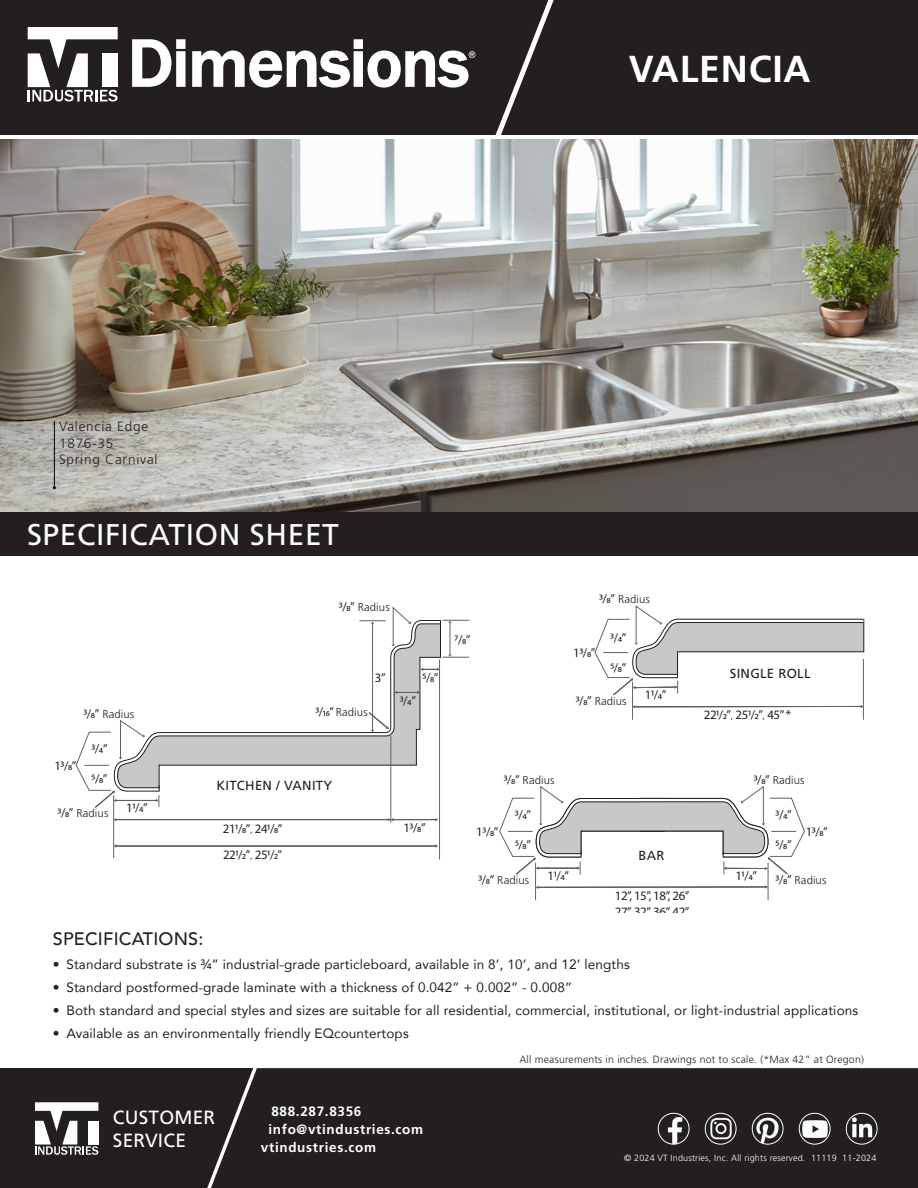
<style>
.page{position:relative;width:918px;height:1188px;background:#fff}
.page>*{position:absolute;margin:0;border:0;box-sizing:border-box;transform-origin:0 0}
.t1{font:700 37.5px "Frutiger LT Pro";letter-spacing:.02em;color:#fff}
.t2{font:30px "Frutiger LT Pro";letter-spacing:.02em;color:#fff}
.t3{font:19.05px/23px "Frutiger LT Pro";letter-spacing:.01em;color:#fff}
.t4{font:500 18px "Avenir";letter-spacing:.01em;color:#231f20}
.t5{font:13.5px "Avenir";letter-spacing:.01em;color:#231f20}
.t6{font:700 13.5px "Frutiger LT Pro";letter-spacing:.05em;color:#fff}
.t7{font:300 13.5px/16.5px "Frutiger LT Pro";letter-spacing:.06em;color:#231f20}
.t8{font:13.05px "Frutiger LT Pro";letter-spacing:.02em;color:#231f20}
.t9{font:12.9px/15.5px "Myriad Pro";color:#231f20}
.t10{font:300 11.25px "Frutiger LT Pro";letter-spacing:.01em;color:#231f20}
.t11{font:300 10.5px "Frutiger LT Pro";letter-spacing:.02em;color:#231f20}
.t12{font:300 9px "Frutiger LT Pro";letter-spacing:.02em;color:#fff}
.s1{font-family:"Myriad Pro";font-weight:400;font-size:12.9px}
</style>
<div class="page">
<div style="left:253px;top:1068px;width:665px;height:120px;background:#231f20"></div>
<svg style="left:0;top:1068px;width:253px;height:120px"></svg>
<img style="left:752px;top:1113px;width:31px;height:31px;border-radius:15px">
<div style="left:752px;top:1113px;width:31px;height:32px;border:1px solid #fff;border-radius:50%"></div>
<img style="left:658px;top:1113px;width:29px;height:31px">
<div style="left:658px;top:1113px;width:31px;height:32px;border:1px solid #fff;border-radius:50%"></div>
<img style="left:846px;top:1113px;width:31px;height:31px;border-radius:15px">
<div style="left:846px;top:1113px;width:32px;height:32px;border:1px solid #fff;border-radius:50%"></div>
<img style="left:705px;top:1113px;width:31px;height:31px;border-radius:15px">
<div style="left:705px;top:1113px;width:31px;height:32px;border:1px solid #fff;border-radius:50%"></div>
<img style="left:799px;top:1113px;width:31px;height:31px;border-radius:15px">
<div style="left:799px;top:1113px;width:31px;height:32px;border:1px solid #fff;border-radius:50%"></div>
<div style="left:0;top:0;width:501px;height:135px;background:#231f20"></div>
<div style="left:501px;top:0;width:417px;height:135px;background:#231f20"></div>
<svg style="left:28px;top:27px;width:90px;height:75px"></svg>
<svg style="left:131px;top:38px;width:344px;height:50px"></svg>
<div style="left:0;top:512px;width:918px;height:43px;background:#231f20"></div>
<img style="left:0;top:140px;width:918px;height:372px">
<hr style="left:54px;top:421px;width:1px;height:67px;background:#040503">
<svg style="left:145px;top:620px;width:296px;height:172px"></svg>
<hr style="left:113px;top:795px;width:1px;height:63px;background:#636366">
<hr style="left:115px;top:800px;width:42px;height:1px;background:#636366">
<svg style="left:155px;top:785px;width:5px;height:22px"></svg>
<hr style="left:372px;top:623px;width:1px;height:108px;background:#636366">
<svg style="left:359px;top:620px;width:27px;height:4px"></svg>
<hr style="left:450px;top:622px;width:1px;height:34px;background:#636366">
<svg style="left:395px;top:691px;width:24px;height:3px"></svg>
<svg style="left:421px;top:668px;width:18px;height:3px"></svg>
<hr style="left:439px;top:659px;width:1px;height:200px;background:#636366">
<hr style="left:390px;top:736px;width:1px;height:86px;background:#636366">
<hr style="left:392px;top:819px;width:45px;height:1px;background:#636366">
<hr style="left:115px;top:819px;width:274px;height:1px;background:#636366">
<svg style="left:388px;top:818px;width:6px;height:3px"></svg>
<hr style="left:115px;top:846px;width:322px;height:1px;background:#636366">
<hr style="left:632px;top:682px;width:1px;height:38px;background:#636366">
<hr style="left:863px;top:659px;width:1px;height:61px;background:#636366">
<hr style="left:634px;top:706px;width:228px;height:1px;background:#636366">
<hr style="left:535px;top:863px;width:1px;height:37px;background:#636366">
<hr style="left:768px;top:863px;width:1px;height:37px;background:#636366">
<hr style="left:537px;top:887px;width:229px;height:1px;background:#636366">
<svg style="left:440px;top:620px;width:29px;height:6px"></svg>
<svg style="left:443px;top:654px;width:26px;height:4px"></svg>
<svg style="left:392px;top:606px;width:19px;height:40px"></svg>
<svg style="left:368px;top:711px;width:21px;height:21px"></svg>
<svg style="left:75px;top:720px;width:70px;height:88px"></svg>
<svg style="left:594px;top:605px;width:270px;height:91px"></svg>
<svg style="left:499px;top:786px;width:306px;height:89px"></svg>
<h1 class="t1" style="left:629px;top:46px;width:183px">VALENCIA</h1>
<p class="t7" style="left:59px;top:418px;width:100px">Valencia Edge<br>1876-35<br>Spring Carnival</p>
<h2 class="t2" style="left:27px;top:517px;width:313px">SPECIFICATION SHEET</h2>
<p class="t10" style="left:83px;top:707px;width:52px"><span class="s1">3/8”</span> Radius</p>
<p class="t9" style="left:91px;top:741px;width:18px">3/4”</p>
<p class="t9" style="left:92px;top:771px;width:17px">5/8”</p>
<p class="t9" style="left:54px;top:758px;width:24px">13/8”</p>
<p class="t10" style="left:57px;top:807px;width:52px"><span class="s1">3/8”</span> Radius</p>
<p class="t9" style="left:126px;top:800px;width:23px">11/4”</p>
<p class="t10" style="left:339px;top:600px;width:52px"><span class="s1">3/8”</span> Radius</p>
<p class="t9" style="left:375px;top:670px;width:12px">3”</p>
<p class="t10" style="left:315px;top:705px;width:54px"><span class="s1">3/16”</span> Radius</p>
<p class="t9" style="left:423px;top:670px;width:17px">5/8”</p>
<p class="t9" style="left:400px;top:693px;width:18px">3/4”</p>
<p class="t9" style="left:455px;top:632px;width:17px">7/8”</p>
<p class="t10" style="left:599px;top:593px;width:52px"><span class="s1">3/8”</span> Radius</p>
<p class="t9" style="left:610px;top:630px;width:18px">3/4”</p>
<p class="t9" style="left:610px;top:659px;width:17px">5/8”</p>
<p class="t9" style="left:573px;top:645px;width:24px">13/8”</p>
<p class="t10" style="left:576px;top:694px;width:52px"><span class="s1">3/8”</span> Radius</p>
<p class="t9" style="left:645px;top:687px;width:23px">11/4”</p>
<p class="t8" style="left:730px;top:666px;width:82px">SINGLE ROLL</p>
<p class="t9" style="left:704px;top:707px;width:89px">221/2”, 251/2”, 45” *</p>
<p class="t8" style="left:217px;top:778px;width:117px">KITCHEN / VANITY</p>
<p class="t9" style="left:223px;top:820px;width:61px">211/8”, 241/8”</p>
<p class="t9" style="left:403px;top:820px;width:24px">13/8”</p>
<p class="t9" style="left:223px;top:847px;width:61px">221/2”, 251/2”</p>
<p class="t10" style="left:504px;top:773px;width:52px"><span class="s1">3/8”</span> Radius</p>
<p class="t9" style="left:515px;top:807px;width:18px">3/4”</p>
<p class="t9" style="left:515px;top:836px;width:17px">5/8”</p>
<p class="t9" style="left:476px;top:824px;width:24px">13/8”</p>
<p class="t8" style="left:639px;top:848px;width:28px">BAR</p>
<p class="t10" style="left:754px;top:773px;width:52px"><span class="s1">3/8”</span> Radius</p>
<p class="t9" style="left:776px;top:807px;width:18px">3/4”</p>
<p class="t9" style="left:776px;top:836px;width:17px">5/8”</p>
<p class="t9" style="left:806px;top:824px;width:24px">13/8”</p>
<p class="t9" style="left:548px;top:868px;width:23px">11/4”</p>
<p class="t9" style="left:735px;top:868px;width:23px">11/4”</p>
<p class="t10" style="left:478px;top:874px;width:52px"><span class="s1">3/8”</span> Radius</p>
<p class="t10" style="left:776px;top:873px;width:52px"><span class="s1">3/8”</span> Radius</p>
<p class="t9" style="left:615px;top:888px;width:76px">12”, 15”, 18”, 26”<br>27”, 32”, 36”, 42”</p>
<h3 class="t4" style="left:53px;top:924px;width:152px">SPECIFICATIONS:</h3>
<p class="t5" style="left:53px;top:953px;width:579px">• Standard substrate is ¾” industrial-grade particleboard, available in 8’, 10’, and 12’ lengths</p>
<p class="t5" style="left:53px;top:976px;width:521px">• Standard postformed-grade laminate with a thickness of 0.042” + 0.002” - 0.008”</p>
<p class="t5" style="left:53px;top:1000px;width:807px">• Both standard and special styles and sizes are suitable for all residential, commercial, institutional, or light-industrial applications</p>
<p class="t5" style="left:53px;top:1023px;width:357px">• Available as an environmentally friendly EQcountertops</p>
<p class="t11" style="left:519px;top:1054px;width:346px">All measurements in inches. Drawings not to scale. (*Max 42” at Oregon)</p>
<h3 class="t3" style="left:113px;top:1106px;width:104px">CUSTOMER<br>SERVICE</h3>
<p class="t6" style="left:271px;top:1103px;width:91px">888.287.8356</p>
<p class="t6" style="left:268px;top:1121px;width:156px">info@vtindustries.com</p>
<p class="t6" style="left:261px;top:1139px;width:117px">vtindustries.com</p>
<p class="t12" style="left:624px;top:1153px;width:254px">© 2024 VT Industries, Inc. All rights reserved. 11119 11-2024</p>
</div>
